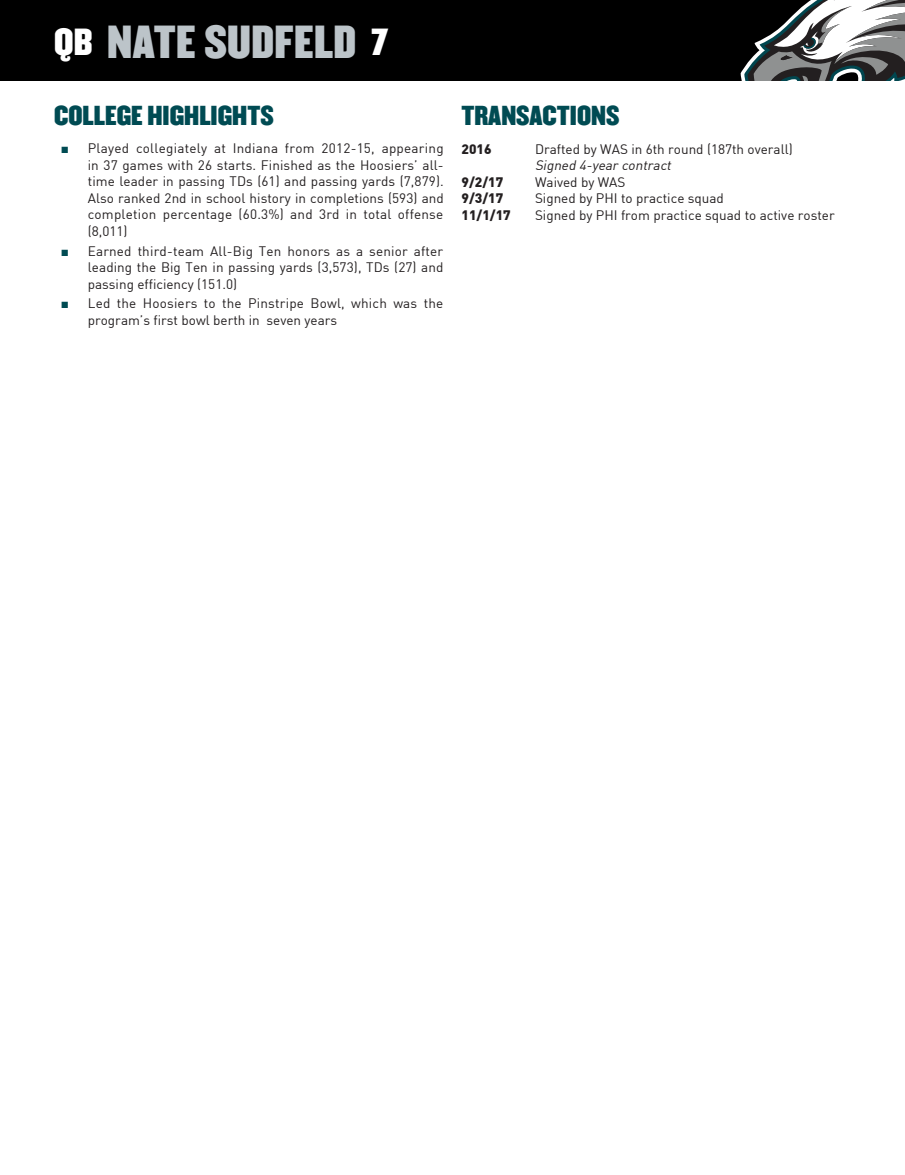
<style>
.page{position:relative;width:905px;height:1175px;background:#fff}
.page>*{position:absolute;margin:0;border:0;box-sizing:border-box;transform-origin:0 0}
.t1{font:40.5px "Champion HTF Middleweight";letter-spacing:.01em;color:#bcc4c9}
.t2{font:24px "Champion HTF Middleweight";color:#004b53}
.t3{font:13.5px/16.5px "DIN";color:#231f20;text-align:justify}
.t4{font:900 13.5px "DIN";color:#231f20}
.t5{font:italic 13.5px "DIN";color:#231f20}
.s1{font-size:33px;color:#fff}
.s2{font-family:"Arial";color:#004b53}
</style>
<div class="page">
<div style="left:0;top:0;width:904px;height:80px;background:#000"></div>
<svg style="left:740px;top:0;width:164px;height:80px"></svg>
<h1 class="t1" style="left:54px;top:15px;width:336px"><span class="s1">QB</span> NATE SUDFELD <span class="s1">7</span></h1>
<h2 class="t2" style="left:54px;top:100px;width:221px">COLLEGE HIGHLIGHTS</h2>
<p class="t3" style="left:88px;top:140px;width:357px;text-indent:-27px"><span class="s2">■</span> Played collegiately at Indiana from 2012-15, appearing in 37 games with 26 starts. Finished as the Hoosiers’ all&shy;time leader in passing TDs (61) and passing yards (7,879).<br>Also ranked 2nd in school history in completions (593) and completion percentage (60.3%) and 3rd in total offense (8,011)</p>
<p class="t3" style="left:88px;top:242px;width:357px;text-indent:-27px"><span class="s2">■</span> Earned third-team All-Big Ten honors as a senior after leading the Big Ten in passing yards (3,573), TDs (27) and passing efficiency (151.0)</p>
<p class="t3" style="left:88px;top:295px;width:357px;text-indent:-27px"><span class="s2">■</span> Led the Hoosiers to the Pinstripe Bowl, which was the program’s first bowl berth in seven years</p>
<h2 class="t2" style="left:461px;top:100px;width:159px">TRANSACTIONS</h2>
<p class="t4" style="left:461px;top:140px;width:32px">2016</p>
<p class="t3" style="left:535px;top:140px;width:259px">Drafted by WAS in 6th round (187th overall)</p>
<p class="t5" style="left:535px;top:157px;width:140px">Signed 4-year contract</p>
<p class="t4" style="left:461px;top:173px;width:43px">9/2/17</p>
<p class="t3" style="left:535px;top:173px;width:92px">Waived by WAS</p>
<p class="t4" style="left:461px;top:189px;width:43px">9/3/17</p>
<p class="t3" style="left:535px;top:190px;width:190px">Signed by PHI to practice squad</p>
<p class="t4" style="left:461px;top:206px;width:51px">11/1/17</p>
<p class="t3" style="left:535px;top:206px;width:301px">Signed by PHI from practice squad to active roster</p>
</div>
